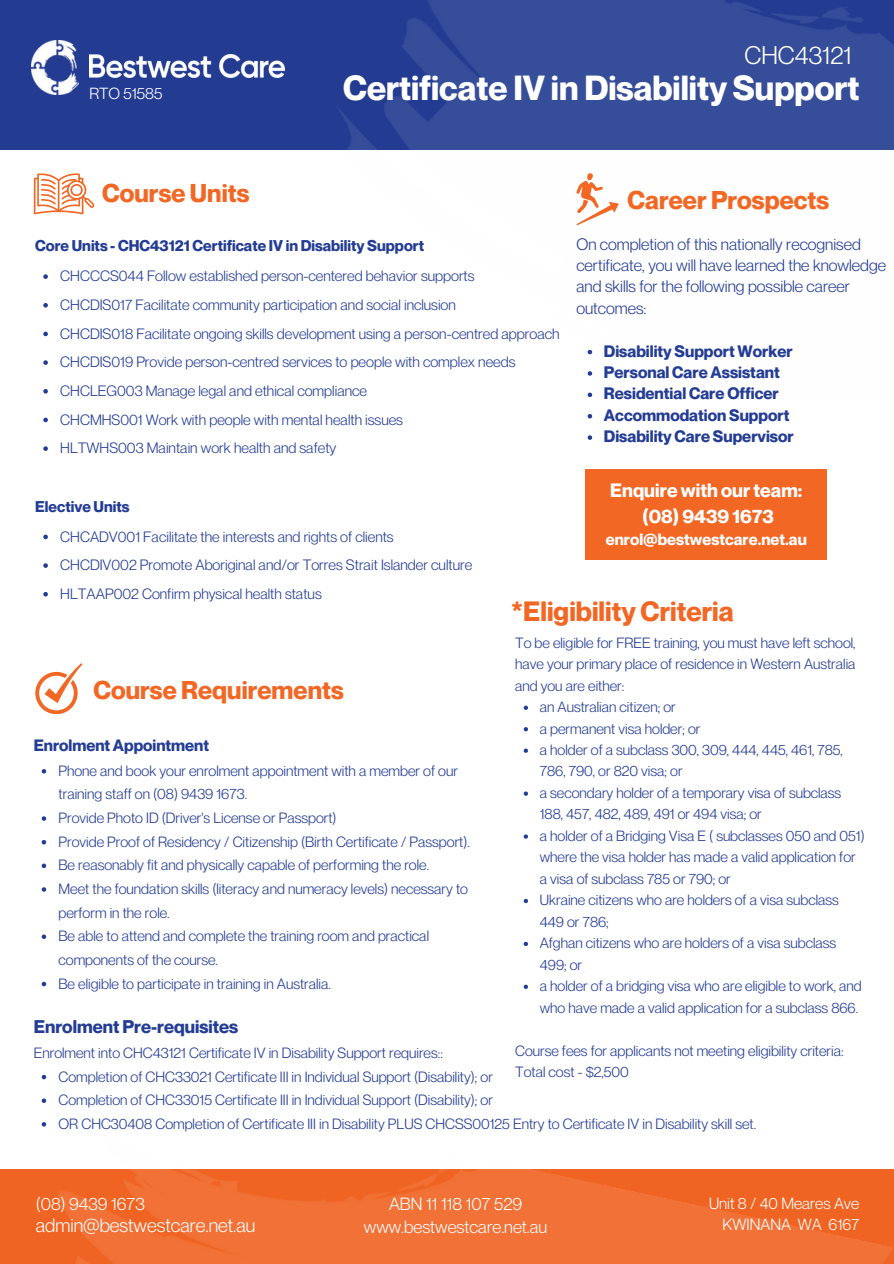
<style>
.page{position:relative;width:894px;height:1264px;background:#fff}
.page>*{position:absolute;margin:0;border:0;box-sizing:border-box;transform-origin:0 0}
.t1{font:700 34.05px "Neue Montreal";color:#fff}
.t2{font:700 27.3px "Neue Montreal";color:#f26724}
.t3{font:700 25.2px "Neue Montreal";color:#f26724}
.t4{font:24.9px "Neue Montreal";color:#fff}
.t5{font:700 18.9px/25.8px "Neue Montreal";color:#fff;text-align:center}
.t6{font:18.9px "Neue Montreal";color:#fff}
.t7{font:700 18px "Neue Montreal";color:#243d94}
.t8{font:17.25px/22.5px "Neue Montreal";color:#fff;text-align:center}
.t9{font:16.2px/21.3px "Neue Montreal";color:#243d94}
.t10{font:700 16.2px "Neue Montreal";color:#243d94}
.t11{font:700 16.05px "Neue Montreal";color:#243d94}
.t12{font:15.9px "Neue Montreal";color:#fff}
.t13{font:700 15.9px "Neue Montreal";color:#fff}
.t14{font:15.75px "Neue Montreal";color:#fff}
.t15{font:700 15.3px "Neue Montreal";color:#243d94}
.t16{font:14.7px "Neue Montreal";color:#243d94}
.t17{font:14.55px/21.5px "Neue Montreal";color:#243d94}
</style>
<div class="page">
<div style="left:0;top:0;width:261px;height:149px;background:#233c91"></div>
<img style="left:31px;top:41px;width:47px;height:54px">
<img style="left:261px;top:0;width:632px;height:560px">
<img style="left:89px;top:55px;width:195px;height:22px">
<img style="left:2px;top:1076px;width:891px;height:187px">
<svg style="left:576px;top:173px;width:42px;height:52px"></svg>
<svg style="left:34px;top:173px;width:61px;height:41px"></svg>
<svg style="left:35px;top:663px;width:47px;height:50px"></svg>
<div style="left:585px;top:469px;width:241px;height:90px;background:#f26724"></div>
<svg style="left:42px;top:769px;width:4px;height:4px"></svg>
<svg style="left:42px;top:816px;width:4px;height:4px"></svg>
<svg style="left:42px;top:840px;width:4px;height:4px"></svg>
<svg style="left:42px;top:863px;width:4px;height:5px"></svg>
<svg style="left:42px;top:887px;width:4px;height:4px"></svg>
<svg style="left:42px;top:934px;width:4px;height:5px"></svg>
<svg style="left:42px;top:981px;width:4px;height:5px"></svg>
<svg style="left:523px;top:705px;width:5px;height:5px"></svg>
<svg style="left:523px;top:727px;width:5px;height:4px"></svg>
<svg style="left:523px;top:748px;width:5px;height:4px"></svg>
<svg style="left:523px;top:791px;width:5px;height:4px"></svg>
<svg style="left:523px;top:834px;width:5px;height:4px"></svg>
<svg style="left:523px;top:898px;width:5px;height:5px"></svg>
<svg style="left:523px;top:941px;width:5px;height:5px"></svg>
<svg style="left:523px;top:984px;width:5px;height:5px"></svg>
<svg style="left:587px;top:350px;width:5px;height:4px"></svg>
<svg style="left:587px;top:371px;width:5px;height:5px"></svg>
<svg style="left:587px;top:392px;width:5px;height:5px"></svg>
<svg style="left:587px;top:414px;width:5px;height:4px"></svg>
<svg style="left:587px;top:435px;width:5px;height:5px"></svg>
<svg style="left:43px;top:274px;width:5px;height:5px"></svg>
<svg style="left:43px;top:303px;width:5px;height:4px"></svg>
<svg style="left:43px;top:331px;width:5px;height:5px"></svg>
<svg style="left:43px;top:360px;width:5px;height:5px"></svg>
<svg style="left:43px;top:389px;width:5px;height:4px"></svg>
<svg style="left:43px;top:417px;width:5px;height:5px"></svg>
<svg style="left:43px;top:446px;width:5px;height:5px"></svg>
<svg style="left:43px;top:534px;width:5px;height:5px"></svg>
<svg style="left:43px;top:563px;width:5px;height:5px"></svg>
<svg style="left:43px;top:592px;width:5px;height:4px"></svg>
<svg style="left:42px;top:1074px;width:4px;height:5px"></svg>
<svg style="left:42px;top:1098px;width:4px;height:4px"></svg>
<svg style="left:42px;top:1122px;width:4px;height:4px"></svg>
<p class="t14" style="left:89px;top:84px;width:75px">RTO 51585</p>
<p class="t3" style="left:102px;top:178px;width:148px">Course Units</p>
<p class="t4" style="left:744px;top:39px;width:108px">CHC43121</p>
<h1 class="t1" style="left:343px;top:67px;width:517px">Certificate IV in Disability Support</h1>
<p class="t3" style="left:627px;top:185px;width:203px">Career Prospects</p>
<p class="t15" style="left:35px;top:236px;width:390px">Core Units - CHC43121 Certificate IV in Disability Support</p>
<p class="t16" style="left:60px;top:267px;width:415px">CHCCCS044 Follow established person-centered behavior supports</p>
<p class="t16" style="left:60px;top:295px;width:397px">CHCDIS017 Facilitate community participation and social inclusion</p>
<p class="t16" style="left:60px;top:324px;width:500px">CHCDIS018 Facilitate ongoing skills development using a person-centred approach</p>
<p class="t16" style="left:60px;top:353px;width:456px">CHCDIS019 Provide person-centred services to people with complex needs</p>
<p class="t16" style="left:60px;top:381px;width:308px">CHCLEG003 Manage legal and ethical compliance</p>
<p class="t16" style="left:60px;top:410px;width:344px">CHCMHS001 Work with people with mental health issues</p>
<h6 class="t16" style="left:60px;top:439px;width:277px">HLTWHS003 Maintain work health and safety</h6>
<p class="t9" style="left:576px;top:233px;width:311px">On completion of this nationally recognised certificate, you will have learned the knowledge and skills for the following possible career outcomes:</p>
<p class="t10" style="left:603px;top:341px;width:190px">Disability Support Worker</p>
<p class="t10" style="left:603px;top:362px;width:177px">Personal Care Assistant</p>
<p class="t10" style="left:603px;top:383px;width:176px">Residential Care Officer</p>
<p class="t10" style="left:603px;top:405px;width:187px">Accommodation Support</p>
<p class="t10" style="left:603px;top:426px;width:191px">Disability Care Supervisor</p>
<p class="t5" style="left:610px;top:477px;width:194px">Enquire with our team: (08) 9439 1673</p>
<p class="t13" style="left:605px;top:530px;width:202px">enrol@bestwestcare.net.au</p>
<p class="t15" style="left:35px;top:497px;width:96px">Elective Units</p>
<p class="t16" style="left:60px;top:527px;width:335px">CHCADV001 Facilitate the interests and rights of clients</p>
<p class="t16" style="left:60px;top:556px;width:413px">CHCDIV002 Promote Aboriginal and/or Torres Strait Islander culture</p>
<p class="t16" style="left:60px;top:584px;width:263px">HLTAAP002 Confirm physical health status</p>
<p class="t2" style="left:511px;top:594px;width:224px">*Eligibility Criteria</p>
<h6 class="t17" style="left:515px;top:631px;width:342px;text-align:justify">To be eligible for FREE training, you must have left school, have your primary place of residence in Western Australia and you are either:</h6>
<p class="t17" style="left:539px;top:696px;width:137px">an Australian citizen; or</p>
<p class="t17" style="left:539px;top:717px;width:162px">a permanent visa holder; or</p>
<p class="t17" style="left:539px;top:738px;width:304px">a holder of a subclass 300, 309, 444, 445, 461, 785,<br>786, 790, or 820 visa; or</p>
<p class="t17" style="left:539px;top:781px;width:303px">a secondary holder of a temporary visa of subclass<br>188, 457, 482, 489, 491 or 494 visa; or</p>
<p class="t17" style="left:539px;top:824px;width:326px">a holder of a Bridging Visa E ( subclasses 050 and 051) where the visa holder has made a valid application for a visa of subclass 785 or 790; or</p>
<p class="t17" style="left:539px;top:889px;width:300px">Ukraine citizens who are holders of a visa subclass<br>449 or 786;</p>
<p class="t17" style="left:539px;top:932px;width:298px">Afghan citizens who are holders of a visa subclass<br>499; or</p>
<h6 class="t17" style="left:539px;top:975px;width:323px">a holder of a bridging visa who are eligible to work, and who have made a valid application for a subclass 866.</h6>
<p class="t17" style="left:515px;top:1039px;width:330px">Course fees for applicants not meeting eligibility criteria:</p>
<p class="t17" style="left:515px;top:1060px;width:115px">Total cost - $2,500</p>
<h2 class="t3" style="left:93px;top:674px;width:252px">Course Requirements</h2>
<p class="t11" style="left:34px;top:735px;width:177px">Enrolment Appointment</p>
<p class="t17" style="left:59px;top:758px;width:401px;line-height:23.7px">Phone and book your enrolment appointment with a member of our training staff on (08) 9439 1673.</p>
<p class="t17" style="left:59px;top:807px;width:279px">Provide Photo ID (Driver's License or Passport)</p>
<p class="t17" style="left:59px;top:830px;width:412px">Provide Proof of Residency / Citizenship (Birth Certificate / Passport).</p>
<p class="t17" style="left:59px;top:854px;width:372px">Be reasonably fit and physically capable of performing the role.</p>
<p class="t17" style="left:59px;top:876px;width:411px;line-height:23.7px">Meet the foundation skills (literacy and numeracy levels) necessary to perform in the role.</p>
<h6 class="t17" style="left:59px;top:924px;width:372px;line-height:23.7px">Be able to attend and complete the training room and practical components of the course.</h6>
<p class="t17" style="left:59px;top:972px;width:274px">Be eligible to participate in training in Australia.</p>
<p class="t7" style="left:34px;top:1015px;width:206px">Enrolment Pre-requisites</p>
<p class="t17" style="left:34px;top:1041px;width:410px">Enrolment into CHC43121 Certificate IV in Disability Support requires::</p>
<p class="t17" style="left:59px;top:1065px;width:436px">Completion of CHC33021 Certificate III in Individual Support (Disability); or</p>
<p class="t17" style="left:59px;top:1089px;width:436px">Completion of CHC33015 Certificate III in Individual Support (Disability); or</p>
<p class="t17" style="left:59px;top:1112px;width:699px">OR CHC30408 Completion of Certificate III in Disability PLUS CHCSS00125 Entry to Certificate IV in Disability skill set.</p>
<p class="t8" style="left:36px;top:1192px;width:110px">(08) 9439 1673</p>
<p class="t12" style="left:709px;top:1193px;width:152px">Unit 8 / 40 Meares Ave</p>
<h5 class="t12" style="left:722px;top:1214px;width:138px">KWINANA WA 6167</h5>
<p class="t8" style="left:364px;top:1192px;width:185px">ABN 11 118 107 529 www.bestwestcare.net.au</p>
<p class="t6" style="left:36px;top:1213px;width:221px">admin@bestwestcare.net.au</p>
</div>
